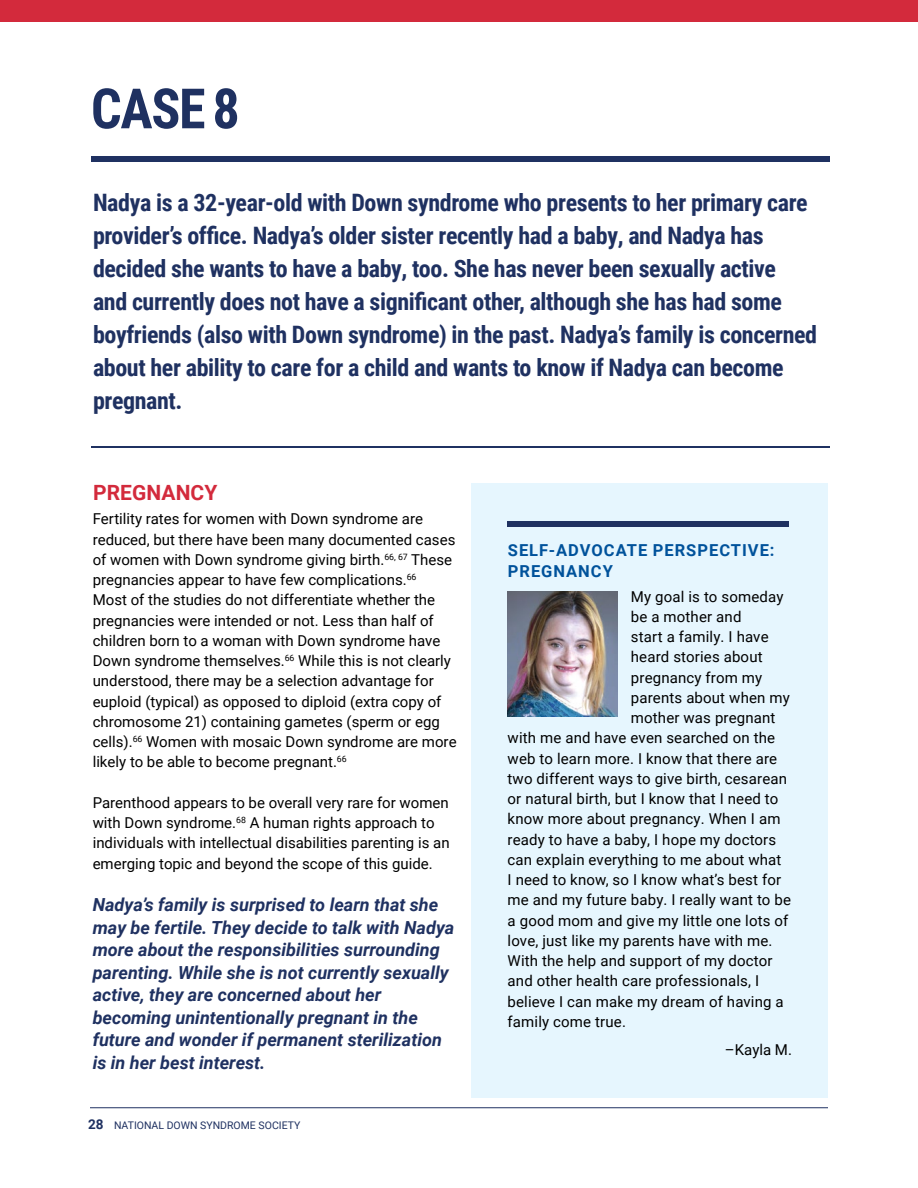
<style>
.page{position:relative;width:918px;height:1188px;background:#fff}
.page>*{position:absolute;margin:0;border:0;box-sizing:border-box;transform-origin:0 0}
.t1{font:700 55.65px "Roboto Condensed";color:#1f3161}
.t2{font:700 24px/33px "Roboto Condensed";letter-spacing:-.015em;color:#1f3161}
.t3{font:700 21px "Roboto";letter-spacing:.005em;color:#d32a3c}
.t4{font:italic 700 18px/22.5px "Roboto";color:#1f3161}
.t5{font:700 16.5px/21px "Roboto";letter-spacing:.06em;color:#00529b}
.t6{font:15px/20.2px "Roboto";color:#000}
.t7{font:10.5px "Roboto";color:#1f3161}
.s1{font-weight:700;font-size:13.5px}
</style>
<div class="page">
<hr style="left:90px;top:1107px;width:738px;height:1px;background:#1f3161">
<div style="left:0;top:0;width:918px;height:22px;background:#d32a3c"></div>
<div style="left:92px;top:156px;width:738px;height:6px;background:#1f3161"></div>
<hr style="left:92px;top:446px;width:738px;height:2px;background:#1f3161">
<div style="left:472px;top:483px;width:356px;height:615px;background:#e6f6fe"></div>
<img style="left:508px;top:591px;width:109px;height:125px">
<div style="left:507px;top:521px;width:282px;height:6px;background:#1f3161"></div>
<h1 class="t1" style="left:91px;top:87px;width:150px">CASE 8</h1>
<p class="t2" style="left:93px;top:186px;width:726px">Nadya is a 32-year-old with Down syndrome who presents to her primary care provider’s office. Nadya’s older sister recently had a baby, and Nadya has decided she wants to have a baby, too. She has never been sexually active<br>and currently does not have a significant other, although she has had some boyfriends (also with Down syndrome) in the past. Nadya’s family is concerned about her ability to care for a child and wants to know if Nadya can become pregnant.</p>
<h3 class="t3" style="left:93px;top:483px;width:126px">PREGNANCY</h3>
<p class="t6" style="left:93px;top:508px;width:365px">Fertility rates for women with Down syndrome are reduced, but there have been many documented cases of women with Down syndrome giving birth.<sup>66,</sup> <sup>67</sup> These pregnancies appear to have few complications.<sup>66<br></sup>Most of the studies do not differentiate whether the pregnancies were intended or not. Less than half of children born to a woman with Down syndrome have Down syndrome themselves.<sup>66</sup> While this is not clearly understood, there may be a selection advantage for euploid (typical) as opposed to diploid (extra copy of chromosome 21) containing gametes (sperm or egg cells).<sup>66</sup> Women with mosaic Down syndrome are more likely to be able to become pregnant.<sup>66</sup></p>
<p class="t6" style="left:93px;top:792px;width:358px">Parenthood appears to be overall very rare for women with Down syndrome.<sup>68</sup> A human rights approach to individuals with intellectual disabilities parenting is an emerging topic and beyond the scope of this guide.</p>
<p class="t4" style="left:93px;top:895px;width:363px">Nadya’s family is surprised to learn that she may be fertile. They decide to talk with Nadya more about the responsibilities surrounding parenting. While she is not currently sexually active, they are concerned about her becoming unintentionally pregnant in the future and wonder if permanent sterilization is in her best interest.</p>
<p class="t7" style="left:88px;top:1119px;width:214px"><span class="s1">28</span> NATIONAL DOWN SYNDROME SOCIETY</p>
<p class="t5" style="left:508px;top:541px;width:268px">SELF-ADVOCATE PERSPECTIVE:<br>PREGNANCY</p>
<p class="t6" style="left:631px;top:586px;width:154px">My goal is to someday</p>
<p class="t6" style="left:631px;top:606px;width:112px">be a mother and</p>
<p class="t6" style="left:631px;top:626px;width:139px">start a family. I have</p>
<p class="t6" style="left:631px;top:646px;width:133px">heard stories about</p>
<p class="t6" style="left:631px;top:667px;width:133px">pregnancy from my</p>
<p class="t6" style="left:631px;top:687px;width:160px">parents about when my</p>
<p class="t6" style="left:631px;top:707px;width:146px">mother was pregnant</p>
<p class="t6" style="left:508px;top:727px;width:269px">with me and have even searched on the</p>
<p class="t6" style="left:508px;top:748px;width:271px">web to learn more. I know that there are</p>
<p class="t6" style="left:508px;top:768px;width:281px">two different ways to give birth, cesarean</p>
<p class="t6" style="left:508px;top:788px;width:272px">or natural birth, but I know that I need to</p>
<p class="t6" style="left:508px;top:808px;width:274px">know more about pregnancy. When I am</p>
<p class="t6" style="left:508px;top:829px;width:270px">ready to have a baby, I hope my doctors</p>
<p class="t6" style="left:508px;top:849px;width:275px">can explain everything to me about what</p>
<p class="t6" style="left:508px;top:869px;width:275px">I need to know, so I know what’s best for</p>
<p class="t6" style="left:508px;top:889px;width:285px">me and my future baby. I really want to be</p>
<p class="t6" style="left:508px;top:910px;width:282px">a good mom and give my little one lots of</p>
<p class="t6" style="left:508px;top:930px;width:266px">love, just like my parents have with me.</p>
<p class="t6" style="left:508px;top:950px;width:266px">With the help and support of my doctor</p>
<p class="t6" style="left:508px;top:970px;width:253px">and other health care professionals, I</p>
<p class="t6" style="left:508px;top:991px;width:278px">believe I can make my dream of having a</p>
<p class="t6" style="left:508px;top:1011px;width:120px">family come true.</p>
<p class="t6" style="left:725px;top:1039px;width:69px">–Kayla M.</p>
</div>
